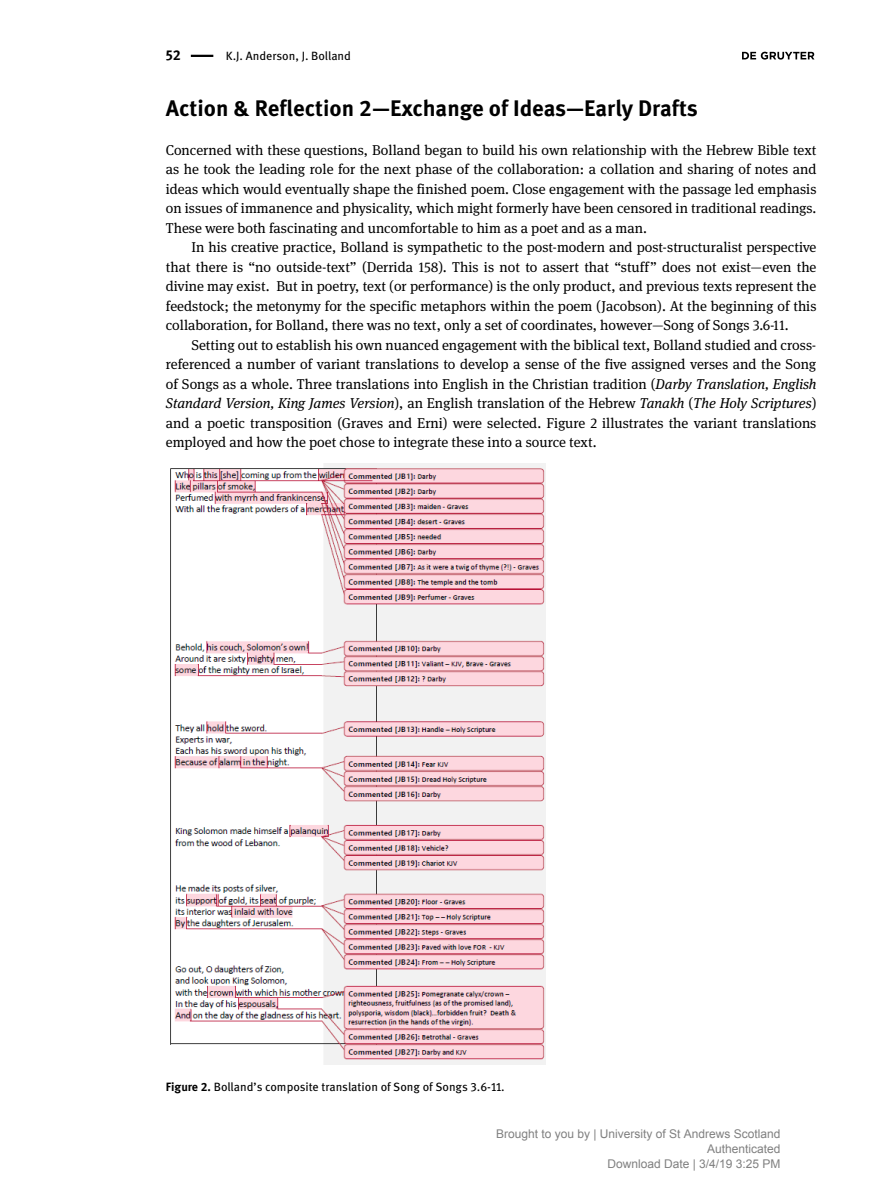
<style>
.page{position:relative;width:893px;height:1191px;background:#fff}
.page>*{position:absolute;margin:0;border:0;box-sizing:border-box;transform-origin:0 0}
.t1{font:700 22.5px "DG Meta Science";color:#000}
.t2{font:14.25px/19.5px "DG Meta Serif Science";color:#000;text-align:justify}
.t3{font:700 14.25px "DG Meta Science";color:#000}
.t4{font:12px/15px "Arial";color:#808080;text-align:right}
.t5{font:12px "DG Meta Science";color:#000}
.s1{font-style:italic}
.s2{font-weight:700}
</style>
<div class="page">
<hr style="left:191px;top:55px;width:22px;height:2px;background:#000">
<svg style="left:742px;top:52px;width:72px;height:8px"></svg>
<img style="left:170px;top:464px;width:376px;height:600px">
<p class="t3" style="left:166px;top:44px;width:17px">52</p>
<p class="t5" style="left:226px;top:46px;width:127px">K.J. Anderson, J. Bolland</p>
<h1 class="t1" style="left:166px;top:90px;width:533px">Action &amp; Reflection 2—Exchange of Ideas—Early Drafts</h1>
<p class="t2" style="left:166px;top:140px;width:652px">Concerned with these questions, Bolland began to build his own relationship with the Hebrew Bible text as he took the leading role for the next phase of the collaboration: a collation and sharing of notes and ideas which would eventually shape the finished poem. Close engagement with the passage led emphasis on issues of immanence and physicality, which might formerly have been censored in traditional readings.<br>These were both fascinating and uncomfortable to him as a poet and as a man.</p>
<p class="t2" style="left:166px;top:237px;width:652px;text-indent:26px">In his creative practice, Bolland is sympathetic to the post-modern and post-structuralist perspective that there is “no outside-text” (Derrida 158)<span class="s1">.</span> This is not to assert that “stuff” does not exist—even the divine may exist. But in poetry, text (or performance) is the only product, and previous texts represent the feedstock; the metonymy for the specific metaphors within the poem (Jacobson). At the beginning of this collaboration, for Bolland, there was no text, only a set of coordinates, however—Song of Songs 3.6-11.</p>
<p class="t2" style="left:166px;top:335px;width:652px;text-indent:26px">Setting out to establish his own nuanced engagement with the biblical text, Bolland studied and cross&shy;referenced a number of variant translations to develop a sense of the five assigned verses and the Song of Songs as a whole. Three translations into English in the Christian tradition (<span class="s1">Darby Translation, English Standard Version, King James Version</span>), an English translation of the Hebrew <span class="s1">Tanakh</span> (<span class="s1">The Holy Scriptures</span>) and a poetic transposition (Graves and Erni) were selected. Figure 2 illustrates the variant translations employed and how the poet chose to integrate these into a source text.</p>
<p class="t5" style="left:166px;top:1077px;width:340px"><span class="s2">Figure 2.</span> Bolland’s composite translation of Song of Songs 3.6-11.</p>
<p class="t4" style="left:496px;top:1127px;width:286px">Brought to you by | University of St Andrews Scotland<br>Authenticated<br>Download Date | 3/4/19 3:25 PM</p>
</div>
